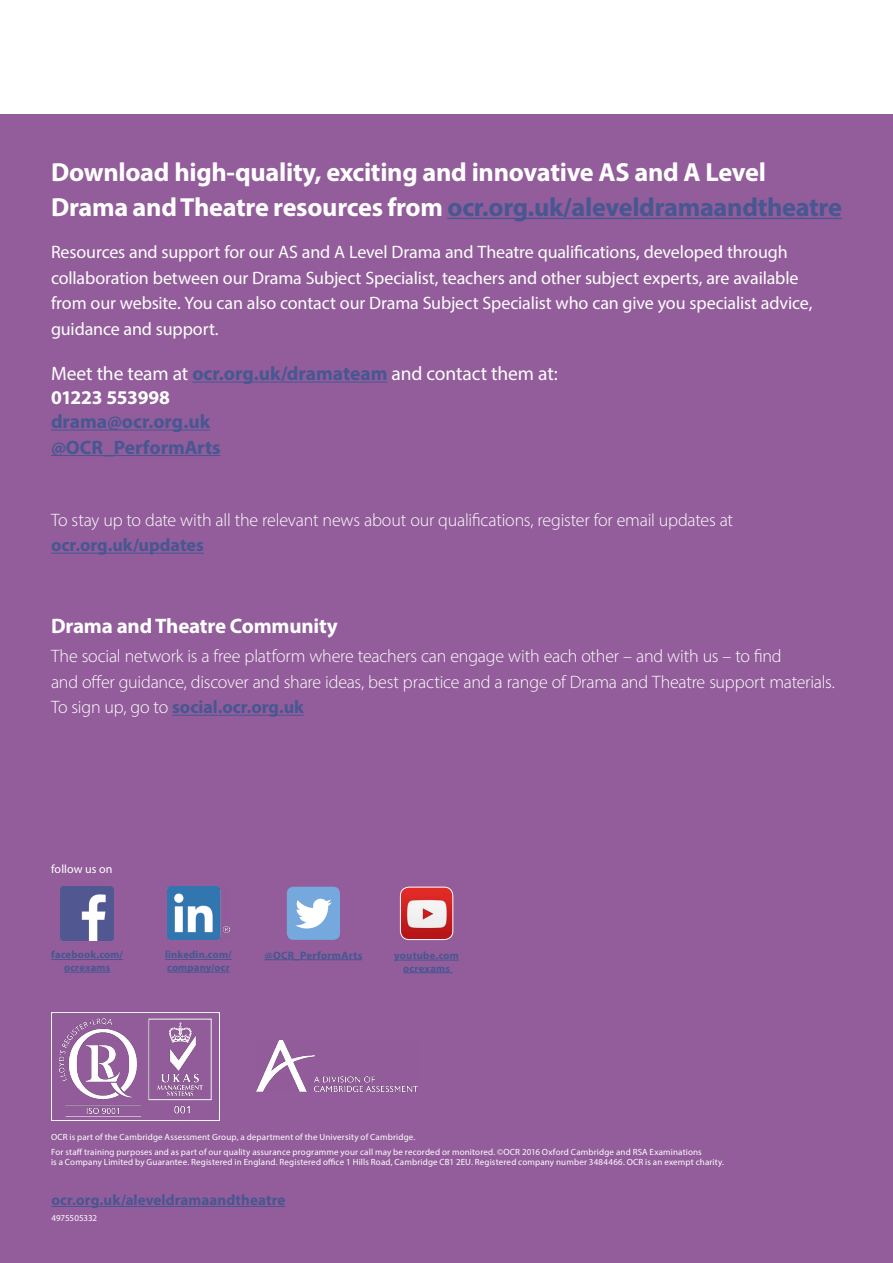
<style>
.page{position:relative;width:893px;height:1263px;background:#fff}
.page>*{position:absolute;margin:0;border:0;box-sizing:border-box;transform-origin:0 0}
.Contact_Page_-_Heade{font:700 26.25px/34.5px "Myriad Pro";letter-spacing:-.01em;color:#fff}
.Contact_Page_-_Subhe{font:700 21px "Myriad Pro";letter-spacing:-.01em;color:#fff}
.Contact_Page_-_Body{font:700 19.5px/24.5px "Myriad Pro";color:#465792}
.Contact_Page_-_Body-2{font:300 18px/25.5px "Myriad Pro";letter-spacing:-.015em;color:#fff}
.Contact_Page_-_Body-3{font:18px/25.5px "Myriad Pro";letter-spacing:-.01em;color:#fff}
.Body{font:700 15px "Myriad Pro";letter-spacing:.005em;color:#465792}
.Body-2{font:12px "Myriad Pro";letter-spacing:.01em;color:#fff}
.t1{font:700 10.8px "Myriad Pro";letter-spacing:.03em;color:#465792}
.Body-3{font:700 10.5px/12.6px "Myriad Pro";letter-spacing:.02em;color:#465792;text-align:center}
.Body-4{font:9px/10.5px "Myriad Pro";letter-spacing:.015em;color:#fff}
.Body-5{font:9px "Myriad Pro";letter-spacing:-.005em;color:#fff}
.s1{color:#465792}
.s2{font-weight:400;color:#fff}
.s3{color:#fff}
.s4{font-weight:700;color:#465792}
</style>
<div class="page">
<div style="left:0;top:115px;width:893px;height:1148px;background:#925d9a"></div>
<hr style="left:447px;top:218px;width:395px;height:1px;background:#465792">
<hr style="left:192px;top:381px;width:195px;height:1px;background:#465792">
<hr style="left:51px;top:429px;width:159px;height:1px;background:#465792">
<hr style="left:51px;top:455px;width:170px;height:1px;background:#465792">
<hr style="left:51px;top:553px;width:153px;height:1px;background:#465792">
<hr style="left:172px;top:715px;width:132px;height:1px;background:#465792">
<hr style="left:51px;top:1206px;width:234px;height:1px;background:#465792">
<hr style="left:51px;top:959px;width:72px;height:1px;background:#465792">
<hr style="left:64px;top:972px;width:46px;height:1px;background:#465792">
<hr style="left:264px;top:959px;width:98px;height:1px;background:#465792">
<hr style="left:165px;top:959px;width:67px;height:1px;background:#465792">
<hr style="left:167px;top:972px;width:63px;height:1px;background:#465792">
<hr style="left:394px;top:960px;width:65px;height:1px;background:#465792">
<hr style="left:403px;top:972px;width:50px;height:1px;background:#465792">
<img style="left:256px;top:1040px;width:161px;height:51px">
<img style="left:51px;top:1012px;width:168px;height:108px">
<img style="left:167px;top:887px;width:62px;height:53px">
<img style="left:287px;top:887px;width:53px;height:53px">
<img style="left:61px;top:887px;width:53px;height:53px">
<img style="left:400px;top:887px;width:53px;height:52px">
<div style="left:400px;top:887px;width:53px;height:53px;border:1px solid #fff;border-radius:9px"></div>
<p class="Contact_Page_-_Heade" style="left:51px;top:154px;width:792px">Download high-quality, exciting and innovative AS and A Level<br>Drama and Theatre resources from <span class="s1">ocr.org.uk/aleveldramaandtheatre</span></p>
<p class="Contact_Page_-_Body-3" style="left:51px;top:239px;width:763px">Resources and support for our AS and A Level Drama and Theatre qualifications, developed through collaboration between our Drama Subject Specialist, teachers and other subject experts, are available from our website. You can also contact our Drama Subject Specialist who can give you specialist advice, guidance and support.</p>
<p class="Contact_Page_-_Body" style="left:51px;top:361px;width:508px"><span class="s2">Meet the team at</span> ocr.org.uk/dramateam <span class="s2">and contact them at:<br></span><span class="s3">01223 553998<br></span>drama@ocr.org.uk<br>@OCR_PerformArts</p>
<p class="Contact_Page_-_Body-2" style="left:51px;top:507px;width:683px">To stay up to date with all the relevant news about our qualifications, register for email updates at <span class="s4">ocr.org.uk/updates</span></p>
<p class="Contact_Page_-_Subhe" style="left:51px;top:612px;width:288px">Drama and Theatre Community</p>
<p class="Contact_Page_-_Body-2" style="left:51px;top:643px;width:785px">The social network is a free platform where teachers can engage with each other – and with us – to find<br>and offer guidance, discover and share ideas, best practice and a range of Drama and Theatre support materials.<br>To sign up, go to <span class="s4">social.ocr.org.uk</span></p>
<h5 class="Body-2" style="left:51px;top:862px;width:63px">follow us on</h5>
<h5 class="Body-3" style="left:51px;top:948px;width:73px">facebook.com/ ocrexams</h5>
<h5 class="Body-3" style="left:165px;top:948px;width:68px">linkedin.com/</h5>
<p class="t1" style="left:264px;top:948px;width:99px">@OCR_PerformArts</p>
<h5 class="Body-3" style="left:167px;top:961px;width:64px">company/ocr</h5>
<h5 class="Body-3" style="left:394px;top:949px;width:66px">youtube.com ocrexams</h5>
<h5 class="Body-4" style="left:51px;top:1131px;width:366px">OCR is part of the Cambridge Assessment Group, a department of the University of Cambridge.</h5>
<h5 class="Body-4" style="left:51px;top:1146px;width:675px">For staff training purposes and as part of our quality assurance programme your call may be recorded or monitored. ©OCR 2016 Oxford Cambridge and RSA Examinations<br>is a Company Limited by Guarantee. Registered in England. Registered office 1 Hills Road, Cambridge CB1 2EU. Registered company number 3484466. OCR is an exempt charity.</h5>
<h5 class="Body" style="left:51px;top:1190px;width:236px">ocr.org.uk/aleveldramaandtheatre</h5>
<h5 class="Body-5" style="left:51px;top:1213px;width:47px">4975505332</h5>
</div>
